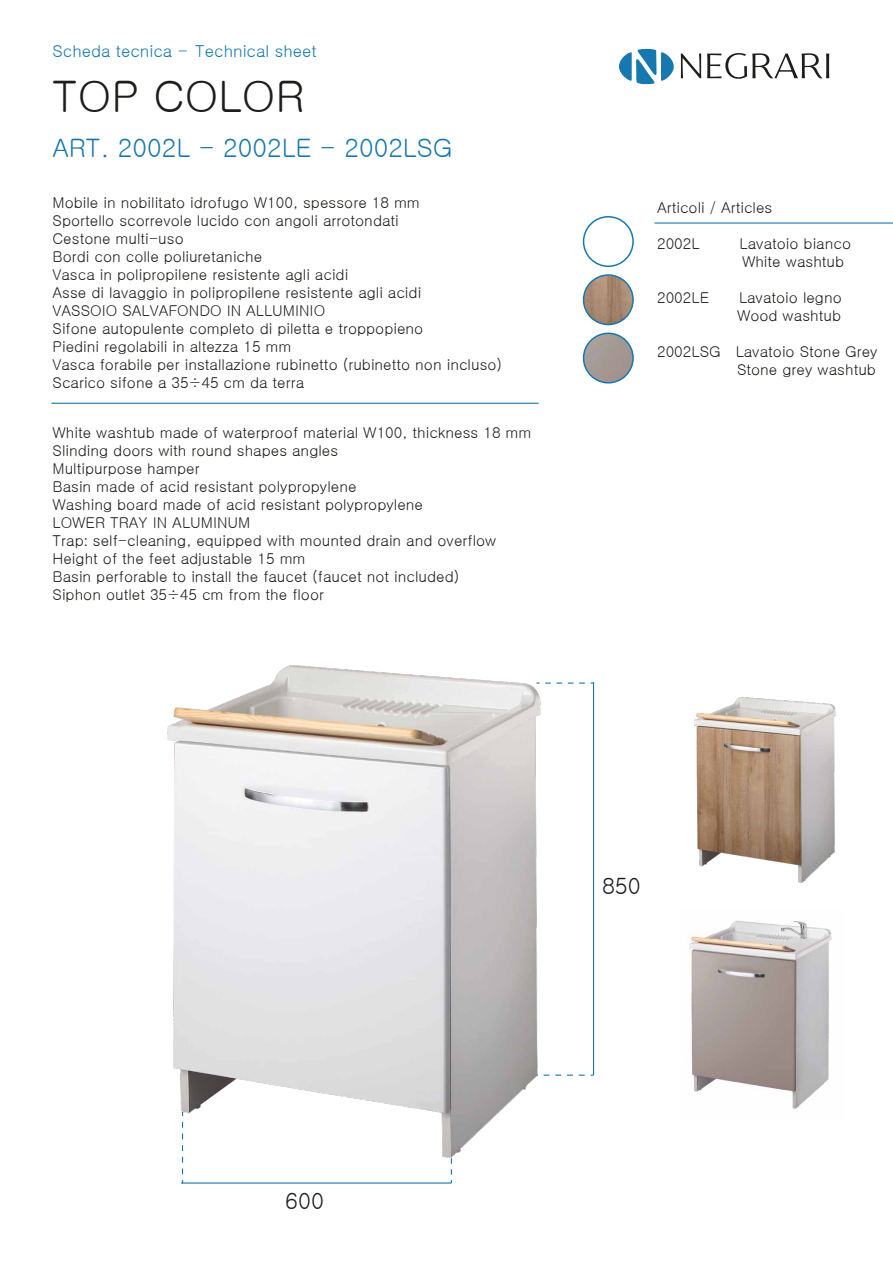
<style>
.page{position:relative;width:893px;height:1263px;background:#fff}
.page>*{position:absolute;margin:0;border:0;box-sizing:border-box;transform-origin:0 0}
.t1{font:43.5px "Gulim";color:#1d1d1b}
.t2{font:25.5px "Gulim";color:#1778af}
.t3{font:22.5px "Gulim";color:#1d1d1b}
.t4{font:16.5px "Gulim";color:#1778af}
.t5{font:15px/18px "Gulim";color:#1d1d1b}
.s1{font-family:"Arial"}
</style>
<div class="page">
<img style="left:584px;top:333px;width:49px;height:50px;border-radius:25px">
<img style="left:584px;top:275px;width:49px;height:49px;border-radius:25px">
<svg style="left:543px;top:1074px;width:51px;height:2px"></svg>
<hr style="left:593px;top:682px;width:1px;height:393px;background:#1778af">
<svg style="left:451px;top:1157px;width:1px;height:26px"></svg>
<svg style="left:182px;top:1157px;width:1px;height:25px"></svg>
<svg style="left:545px;top:682px;width:49px;height:2px"></svg>
<hr style="left:181px;top:1182px;width:270px;height:1px;background:#1778af">
<div style="left:583px;top:216px;width:51px;height:51px;border:2px solid #1778af;border-radius:50%"></div>
<div style="left:583px;top:274px;width:51px;height:51px;border:2px solid #1778af;border-radius:50%"></div>
<hr style="left:654px;top:222px;width:239px;height:2px;background:#1778af">
<hr style="left:51px;top:403px;width:488px;height:1px;background:#1778af">
<img style="left:694px;top:697px;width:141px;height:186px">
<img style="left:167px;top:665px;width:374px;height:492px">
<div style="left:583px;top:333px;width:51px;height:51px;border:2px solid #1778af;border-radius:50%"></div>
<img style="left:687px;top:921px;width:145px;height:188px">
<svg style="left:681px;top:54px;width:20px;height:24px"></svg>
<svg style="left:707px;top:53px;width:122px;height:26px"></svg>
<svg style="left:619px;top:49px;width:55px;height:35px"></svg>
<p class="t4" style="left:53px;top:43px;width:266px">Scheda tecnica - Technical sheet</p>
<h1 class="t1" style="left:53px;top:75px;width:253px">TOP COLOR</h1>
<h2 class="t2" style="left:53px;top:135px;width:402px">ART. 2002L - 2002LE - 2002LSG</h2>
<p class="t5" style="left:53px;top:194px;width:451px">Mobile in nobilitato idrofugo W100, spessore 18 mm<br>Sportello scorrevole lucido con angoli arrotondati<br>Cestone multi-uso<br>Bordi con colle poliuretaniche<br>Vasca in polipropilene resistente agli acidi<br>Asse di lavaggio in polipropilene resistente agli acidi<br>VASSOIO SALVAFONDO IN ALLUMINIO<br>Sifone autopulente completo di piletta e troppopieno<br>Piedini regolabili in altezza 15 mm<br>Vasca forabile per installazione rubinetto (rubinetto non incluso)<br>Scarico sifone a 35÷45 cm da terra</p>
<p class="t5" style="left:53px;top:424px;width:480px">White washtub made of waterproof material W100, thickness 18 mm Slinding doors with round shapes angles<br>Multipurpose hamper<br>Basin made of acid resistant polypropylene<br>Washing board made of acid resistant polypropylene<br>LOWER TRAY IN ALUMINUM<br>Trap<span class="s1">:</span> self-cleaning, equipped with mounted drain and overflow Height of the feet adjustable 15 mm<br>Basin perforable to install the faucet (faucet not included)<br>Siphon outlet 35÷45 cm from the floor</p>
<p class="t5" style="left:657px;top:199px;width:117px">Articoli / Articles</p>
<p class="t5" style="left:657px;top:235px;width:44px">2002L</p>
<p class="t5" style="left:740px;top:235px;width:113px">Lavatoio bianco<br>White washtub</p>
<p class="t5" style="left:657px;top:289px;width:53px">2002LE</p>
<p class="t5" style="left:737px;top:289px;width:106px">Lavatoio legno<br>Wood washtub</p>
<p class="t5" style="left:657px;top:343px;width:222px;text-align:right">2002LSG Lavatoio Stone Grey<br>Stone grey washtub</p>
<h3 class="t3" style="left:602px;top:875px;width:40px">850</h3>
<h3 class="t3" style="left:285px;top:1189px;width:40px">600</h3>
</div>
